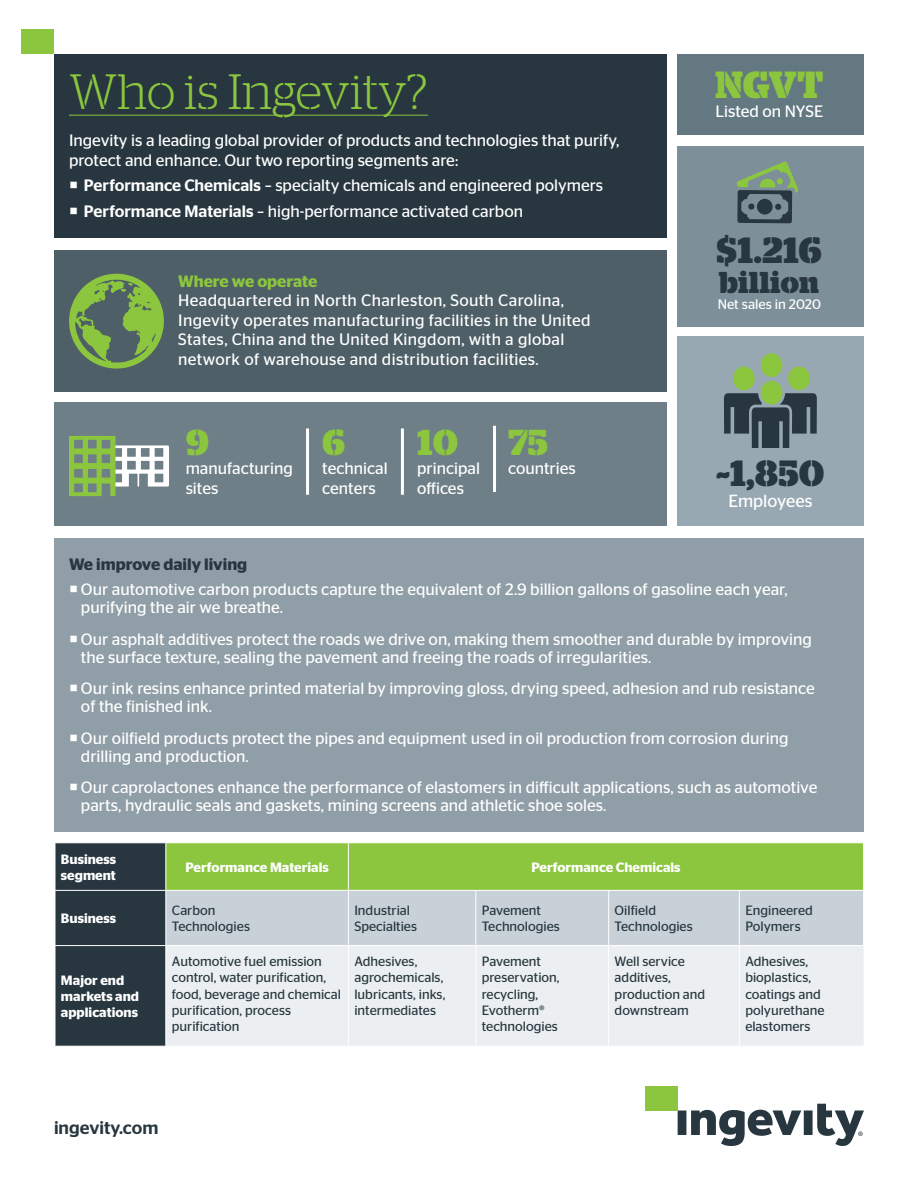
<style>
.page{position:relative;width:918px;height:1188px;background:#fff}
.page>*{position:absolute;margin:0;border:0;box-sizing:border-box;transform-origin:0 0}
.t1{font:300 49.5px "Stag Stencil";letter-spacing:-.01em;color:#8bc63e}
.t2{font:700 37.8px "Stag Stencil";color:#8bc63e}
.t3{font:700 36.45px "Stag Stencil";color:#28373f}
.t4{font:700 36px "Stag Stencil";color:#8bc63e}
.t5{font:700 30.15px "Stag Stencil";color:#28373f}
.t6{font:500 18px "Stag Sans";color:#28373f}
.t7{font:17.55px "Stag Sans";color:#fff}
.t8{font:16.5px/18px "Stag Sans";color:#fff}
.t9{font:16.5px/19.5px "Stag Sans";letter-spacing:.02em;color:#fff}
.t10{font:600 16.5px "Stag Sans";color:#28373f}
.t11{font:600 16.5px "Stag Sans";color:#8bc63e}
.t12{font:13.8px "Stag Sans";color:#fff}
.t13{font:13.5px/16.2px "Stag Sans";color:#28373f}
.t14{font:600 13.5px/16.2px "Stag Sans";color:#fff}
.s1{font-weight:500}
</style>
<div class="page">
<div style="left:54px;top:402px;width:613px;height:124px;background:#6e7f87"></div>
<div style="left:54px;top:538px;width:810px;height:294px;background:#909ea7"></div>
<div style="left:678px;top:54px;width:186px;height:81px;background:#647882"></div>
<div style="left:678px;top:146px;width:186px;height:180px;background:#7d909a"></div>
<div style="left:678px;top:336px;width:186px;height:190px;background:#97a8b2"></div>
<div style="left:54px;top:54px;width:613px;height:184px;background:#28373f"></div>
<hr style="left:69px;top:115px;width:359px;height:1px;background:#8bc63e">
<div style="left:761px;top:353px;width:21px;height:24px;background:#8bc63e;border-radius:50%"></div>
<div style="left:733px;top:367px;width:22px;height:23px;background:#8bc63e;border-radius:50%"></div>
<div style="left:788px;top:367px;width:22px;height:23px;background:#8bc63e;border-radius:50%"></div>
<div style="left:761px;top:381px;width:21px;height:24px;background:#8bc63e;border-radius:50%"></div>
<svg style="left:723px;top:393px;width:94px;height:55px"></svg>
<svg style="left:736px;top:161px;width:63px;height:62px"></svg>
<div style="left:757px;top:199px;width:16px;height:16px;background:#28373f;border-radius:50%"></div>
<svg style="left:56px;top:843px;width:807px;height:203px;background:#8ca87d"></svg>
<div style="left:166px;top:946px;width:698px;height:100px;background:#ebeff1"></div>
<hr style="left:165px;top:843px;width:1px;height:47px;background:#fff">
<hr style="left:348px;top:843px;width:1px;height:47px;background:#fff">
<hr style="left:55px;top:890px;width:111px;height:1px;background:#fff">
<hr style="left:166px;top:890px;width:182px;height:1px;background:#fff">
<hr style="left:165px;top:891px;width:1px;height:54px;background:#fff">
<hr style="left:348px;top:890px;width:128px;height:1px;background:#fff">
<hr style="left:348px;top:891px;width:1px;height:54px;background:#fff">
<hr style="left:476px;top:890px;width:133px;height:1px;background:#fff">
<hr style="left:475px;top:891px;width:1px;height:54px;background:#fff">
<hr style="left:609px;top:890px;width:130px;height:1px;background:#fff">
<hr style="left:608px;top:891px;width:1px;height:54px;background:#fff">
<hr style="left:739px;top:890px;width:125px;height:1px;background:#fff">
<hr style="left:739px;top:891px;width:1px;height:54px;background:#fff">
<hr style="left:55px;top:945px;width:111px;height:1px;background:#fff">
<hr style="left:166px;top:945px;width:182px;height:1px;background:#fff">
<hr style="left:165px;top:946px;width:1px;height:100px;background:#fff">
<hr style="left:348px;top:945px;width:128px;height:1px;background:#fff">
<hr style="left:348px;top:946px;width:1px;height:100px;background:#fff">
<hr style="left:476px;top:945px;width:133px;height:1px;background:#fff">
<hr style="left:475px;top:946px;width:1px;height:100px;background:#fff">
<hr style="left:609px;top:945px;width:130px;height:1px;background:#fff">
<hr style="left:608px;top:946px;width:1px;height:100px;background:#fff">
<hr style="left:739px;top:946px;width:1px;height:100px;background:#fff">
<hr style="left:739px;top:945px;width:125px;height:1px;background:#fff">
<div style="left:645px;top:1086px;width:33px;height:25px;background:#8bc63e"></div>
<svg style="left:678px;top:1104px;width:186px;height:42px"></svg>
<div style="left:22px;top:30px;width:32px;height:24px;background:#8bc63e"></div>
<svg style="left:69px;top:436px;width:100px;height:60px"></svg>
<hr style="left:306px;top:428px;width:3px;height:67px;background:#fff">
<hr style="left:401px;top:428px;width:3px;height:67px;background:#fff">
<hr style="left:493px;top:426px;width:3px;height:66px;background:#fff">
<div style="left:54px;top:250px;width:613px;height:142px;background:#4e5f67"></div>
<svg style="left:69px;top:274px;width:95px;height:95px"></svg>
<h1 class="t1" style="left:69px;top:63px;width:360px">Who is Ingevity?</h1>
<p class="t8" style="left:69px;top:130px;width:552px;line-height:19.8px">Ingevity is a leading global provider of products and technologies that purify, protect and enhance. Our two reporting segments are:</p>
<p class="t8" style="left:69px;top:177px;width:536px">○ <span class="s1">Performance Chemicals</span> – specialty chemicals and engineered polymers</p>
<p class="t8" style="left:69px;top:202px;width:456px">○ <span class="s1">Performance Materials</span> – high-performance activated carbon</p>
<p class="t11" style="left:178px;top:272px;width:141px">Where we operate</p>
<p class="t9" style="left:178px;top:291px;width:414px">Headquartered in North Charleston, South Carolina, Ingevity operates manufacturing facilities in the United States, China and the United Kingdom, with a global network of warehouse and distribution facilities.</p>
<h3 class="t4" style="left:186px;top:421px;width:25px">9</h3>
<p class="t8" style="left:186px;top:459px;width:109px;line-height:19.5px">manufacturing sites</p>
<h3 class="t4" style="left:322px;top:421px;width:25px">6</h3>
<p class="t8" style="left:322px;top:459px;width:67px;line-height:19.5px">technical centers</p>
<h3 class="t4" style="left:417px;top:421px;width:42px">10</h3>
<p class="t8" style="left:417px;top:459px;width:64px;line-height:19.5px">principal offices</p>
<h3 class="t4" style="left:508px;top:421px;width:42px">75</h3>
<p class="t8" style="left:508px;top:460px;width:69px">countries</p>
<h2 class="t2" style="left:715px;top:62px;width:110px">NGVT</h2>
<p class="t8" style="left:715px;top:102px;width:109px">Listed on NYSE</p>
<h3 class="t3" style="left:717px;top:228px;width:107px">$1.216</h3>
<h3 class="t5" style="left:720px;top:264px;width:101px">billion</h3>
<p class="t12" style="left:718px;top:296px;width:105px">Net sales in 2020</p>
<h3 class="t3" style="left:716px;top:452px;width:110px">~1,850</h3>
<p class="t7" style="left:728px;top:491px;width:86px">Employees</p>
<p class="t10" style="left:69px;top:555px;width:180px">We improve daily living</p>
<p class="t8" style="left:81px;top:580px;width:708px;text-indent:-12px">○ Our automotive carbon products capture the equivalent of 2.9 billion gallons of gasoline each year, purifying the air we breathe.</p>
<p class="t8" style="left:81px;top:630px;width:733px;text-indent:-12px">○ Our asphalt additives protect the roads we drive on, making them smoother and durable by improving the surface texture, sealing the pavement and freeing the roads of irregularities.</p>
<p class="t8" style="left:81px;top:679px;width:735px;text-indent:-12px">○ Our ink resins enhance printed material by improving gloss, drying speed, adhesion and rub resistance of the finished ink.</p>
<p class="t8" style="left:81px;top:729px;width:709px;text-indent:-12px">○ Our oilfield products protect the pipes and equipment used in oil production from corrosion during drilling and production.</p>
<p class="t8" style="left:81px;top:778px;width:738px;text-indent:-12px">○ Our caprolactones enhance the performance of elastomers in difficult applications, such as automotive parts, hydraulic seals and gaskets, mining screens and athletic shoe soles.</p>
<p class="t14" style="left:61px;top:851px;width:57px">Business segment</p>
<p class="t14" style="left:185px;top:859px;width:145px">Performance Materials</p>
<p class="t14" style="left:531px;top:859px;width:151px">Performance Chemicals</p>
<p class="t14" style="left:61px;top:911px;width:57px">Business</p>
<p class="t13" style="left:172px;top:902px;width:80px">Carbon<br>Technologies</p>
<p class="t13" style="left:354px;top:902px;width:64px">Industrial<br>Specialties</p>
<p class="t13" style="left:482px;top:902px;width:80px">Pavement<br>Technologies</p>
<p class="t13" style="left:615px;top:902px;width:80px">Oilfield<br>Technologies</p>
<p class="t13" style="left:745px;top:902px;width:69px">Engineered<br>Polymers</p>
<p class="t14" style="left:61px;top:972px;width:80px">Major end markets and applications</p>
<p class="t13" style="left:172px;top:953px;width:171px">Automotive fuel emission control, water purification, food, beverage and chemical purification, process purification</p>
<p class="t13" style="left:354px;top:953px;width:92px">Adhesives, agrochemicals, lubricants, inks, intermediates</p>
<p class="t13" style="left:482px;top:953px;width:79px">Pavement preservation, recycling,<br>Evotherm® technologies</p>
<p class="t13" style="left:615px;top:953px;width:92px">Well service additives, production and downstream</p>
<p class="t13" style="left:745px;top:953px;width:81px">Adhesives, bioplastics, coatings and polyurethane elastomers</p>
<p class="t6" style="left:54px;top:1117px;width:106px">ingevity.com</p>
</div>
